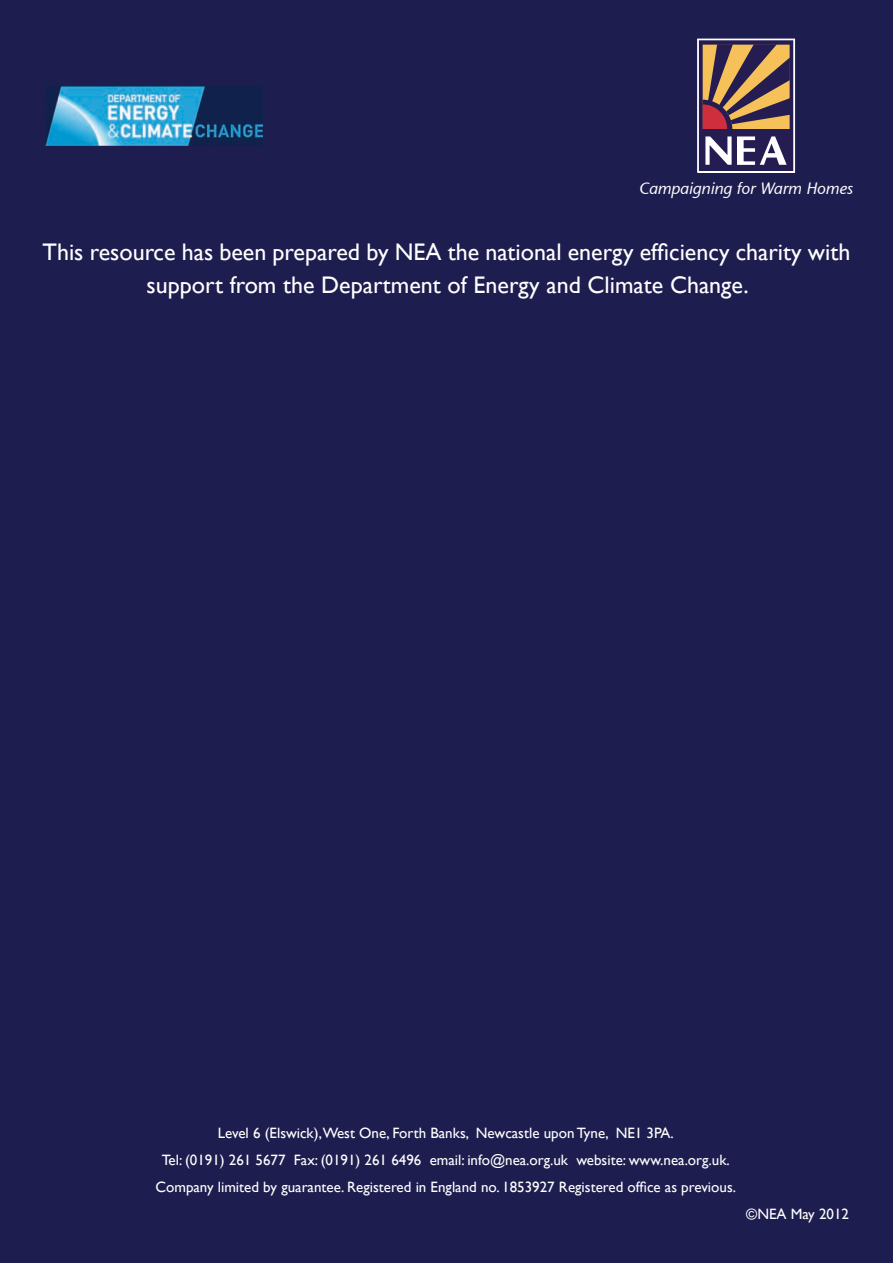
<style>
.page{position:relative;width:893px;height:1263px;background:#1e1d4f}
.page>*{position:absolute;margin:0;border:0;box-sizing:border-box;transform-origin:0 0}
.t1{font:24px/33px "Gill Sans";color:#fff;text-align:center}
.t2{font:italic 16.35px "Stone Sans";color:#fff}
.t3{font:15px/27px "Gill Sans";color:#fff;text-align:center}
</style>
<div class="page">
<div style="left:698px;top:39px;width:97px;height:133px;border:1px solid #fff"></div>
<svg style="left:699px;top:40px;width:94px;height:131px;background:#7d6261"></svg>
<img style="left:45px;top:87px;width:218px;height:59px">
<p class="t2" style="left:639px;top:178px;width:216px">Campaigning for Warm Homes</p>
<h1 class="t1" style="left:43px;top:236px;width:809px">This resource has been prepared by NEA the national energy efficiency charity with support from the Department of Energy and Climate Change.</h1>
<p class="t3" style="left:156px;top:1120px;width:582px">Level 6 (Elswick),West One, Forth Banks, Newcastle upon Tyne, NE1 3PA.<br>Tel: (0191) 261 5677 Fax: (0191) 261 6496 email: info@nea.org.uk website: www.nea.org.uk.<br>Company limited by guarantee. Registered in England no. 1853927 Registered office as previous.</p>
<p class="t3" style="left:746px;top:1201px;width:104px">©NEA May 2012</p>
</div>
